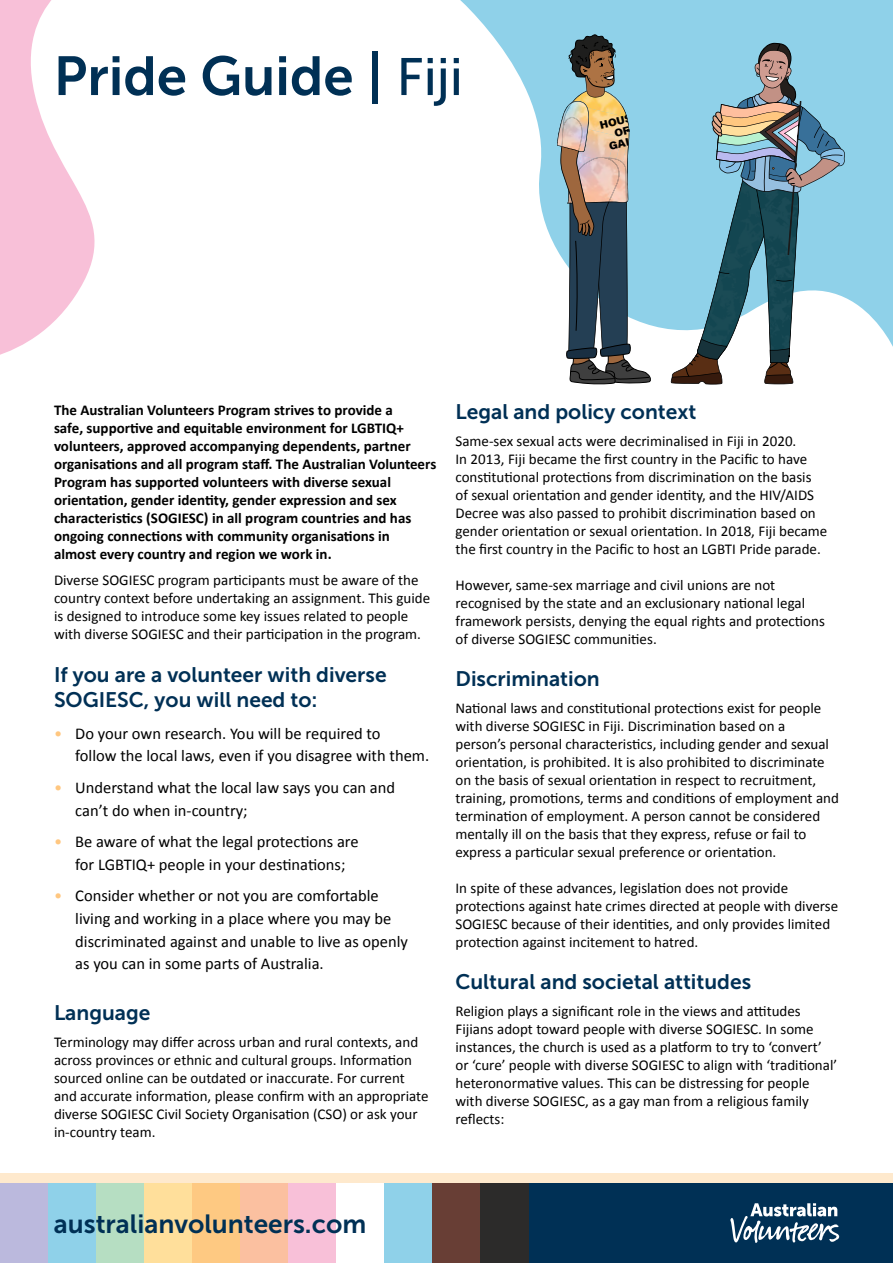
<style>
.page{position:relative;width:893px;height:1263px;background:#fff}
.page>*{position:absolute;margin:0;border:0;box-sizing:border-box;transform-origin:0 0}
.t1{font:54.75px "Museo Sans 700";color:#003055}
.t2{font:26.25px "Museo Sans 700";color:#003055}
.t3{font:21px/25.5px "Museo Sans 700";color:#003055}
.t4{font:16.5px/22.8px "Calibri";color:#000}
.Body_Text__Calibri{font:15px/18px "Calibri";color:#000}
.t5{font:700 15px/18px "Calibri";color:#000}
.s1{font-family:"Museo Sans 500";font-size:52.5px}
.s2{color:#ffc780}
</style>
<div class="page">
<svg style="left:460px;top:0;width:433px;height:347px;fill:#8fd1e9"></svg>
<svg style="left:670px;top:43px;width:175px;height:341px;background:#87aebb"></svg>
<svg style="left:0;top:0;width:95px;height:355px;fill:#f8c0d8"></svg>
<div style="left:0;top:1172px;width:893px;height:41px;background:#fee9cd"></div>
<div style="left:529px;top:1183px;width:364px;height:80px;background:#003055"></div>
<svg style="left:730px;top:1203px;width:109px;height:40px"></svg>
<div style="left:0;top:1183px;width:48px;height:80px;background:#bbb9dd"></div>
<div style="left:48px;top:1183px;width:48px;height:80px;background:#8fd1e9"></div>
<div style="left:96px;top:1183px;width:48px;height:80px;background:#b6dec2"></div>
<div style="left:144px;top:1183px;width:48px;height:80px;background:#ffdf9b"></div>
<div style="left:192px;top:1183px;width:48px;height:80px;background:#fec982"></div>
<div style="left:240px;top:1183px;width:48px;height:80px;background:#fbc0a0"></div>
<div style="left:288px;top:1183px;width:48px;height:80px;background:#f8c0d8"></div>
<div style="left:336px;top:1183px;width:48px;height:80px;background:#fff"></div>
<div style="left:384px;top:1183px;width:48px;height:80px;background:#8fd1e9"></div>
<div style="left:432px;top:1183px;width:48px;height:80px;background:#683e35"></div>
<div style="left:480px;top:1183px;width:49px;height:80px;background:#2c2b2a"></div>
<svg style="left:557px;top:34px;width:95px;height:351px;background:#85979b"></svg>
<h1 class="t1" style="left:54px;top:46px;width:411px">Pride Guide | <span class="s1">Fiji</span></h1>
<p class="t5" style="left:54px;top:400px;width:384px">The Australian Volunteers Program strives to provide a<br>safe, supportive and equitable environment for LGBTIQ+ volunteers, approved accompanying dependents, partner organisations and all program staff. The Australian Volunteers Program has supported volunteers with diverse sexual orientation, gender identity, gender expression and sex characteristics (SOGIESC) in all program countries and has ongoing connections with community organisations in<br>almost every country and region we work in.</p>
<p class="Body_Text__Calibri" style="left:54px;top:571px;width:378px">Diverse SOGIESC program participants must be aware of the country context before undertaking an assignment. This guide is designed to introduce some key issues related to people with diverse SOGIESC and their participation in the program.</p>
<p class="t3" style="left:54px;top:662px;width:334px">If you are a volunteer with diverse<br>SOGIESC, you will need to:</p>
<p class="t4" style="left:75px;top:721px;width:356px;text-indent:-21px"><span class="s2">•</span> Do your own research. You will be required to<br>follow the local laws, even if you disagree with them.</p>
<p class="t4" style="left:75px;top:775px;width:321px;text-indent:-21px"><span class="s2">•</span> Understand what the local law says you can and can’t do when in-country;</p>
<p class="t4" style="left:54px;top:829px;width:306px;text-align:center"><span class="s2">•</span> Be aware of what the legal protections are for LGBTIQ+ people in your destinations;</p>
<p class="t4" style="left:75px;top:884px;width:334px;text-indent:-21px"><span class="s2">•</span> Consider whether or not you are comfortable living and working in a place where you may be discriminated against and unable to live as openly as you can in some parts of Australia.</p>
<p class="t3" style="left:54px;top:1000px;width:98px">Language</p>
<p class="Body_Text__Calibri" style="left:54px;top:1032px;width:376px">Terminology may differ across urban and rural contexts, and across provinces or ethnic and cultural groups. Information sourced online can be outdated or inaccurate. For current and accurate information, please confirm with an appropriate diverse SOGIESC Civil Society Organisation (CSO) or ask your in-country team.</p>
<p class="t3" style="left:455px;top:399px;width:242px">Legal and policy context</p>
<p class="Body_Text__Calibri" style="left:455px;top:431px;width:373px">Same-sex sexual acts were decriminalised in Fiji in 2020.<br>In 2013, Fiji became the first country in the Pacific to have constitutional protections from discrimination on the basis of sexual orientation and gender identity, and the HIV/AIDS Decree was also passed to prohibit discrimination based on gender orientation or sexual orientation. In 2018, Fiji became the first country in the Pacific to host an LGBTI Pride parade.</p>
<p class="Body_Text__Calibri" style="left:455px;top:575px;width:371px">However, same-sex marriage and civil unions are not recognised by the state and an exclusionary national legal framework persists, denying the equal rights and protections of diverse SOGIESC communities.</p>
<p class="t3" style="left:455px;top:666px;width:146px">Discrimination</p>
<p class="Body_Text__Calibri" style="left:455px;top:698px;width:385px">National laws and constitutional protections exist for people with diverse SOGIESC in Fiji. Discrimination based on a person’s personal characteristics, including gender and sexual orientation, is prohibited. It is also prohibited to discriminate on the basis of sexual orientation in respect to recruitment, training, promotions, terms and conditions of employment and termination of employment. A person cannot be considered mentally ill on the basis that they express, refuse or fail to express a particular sexual preference or orientation.</p>
<p class="Body_Text__Calibri" style="left:455px;top:878px;width:384px">In spite of these advances, legislation does not provide protections against hate crimes directed at people with diverse SOGIESC because of their identities, and only provides limited protection against incitement to hatred.</p>
<p class="t3" style="left:455px;top:969px;width:297px">Cultural and societal attitudes</p>
<p class="Body_Text__Calibri" style="left:455px;top:1001px;width:383px">Religion plays a significant role in the views and attitudes Fijians adopt toward people with diverse SOGIESC. In some instances, the church is used as a platform to try to ‘convert’ or ‘cure’ people with diverse SOGIESC to align with ‘traditional’ heteronormative values. This can be distressing for people with diverse SOGIESC, as a gay man from a religious family reflects:</p>
<h2 class="t2" style="left:54px;top:1209px;width:314px">australianvolunteers.com</h2>
</div>
